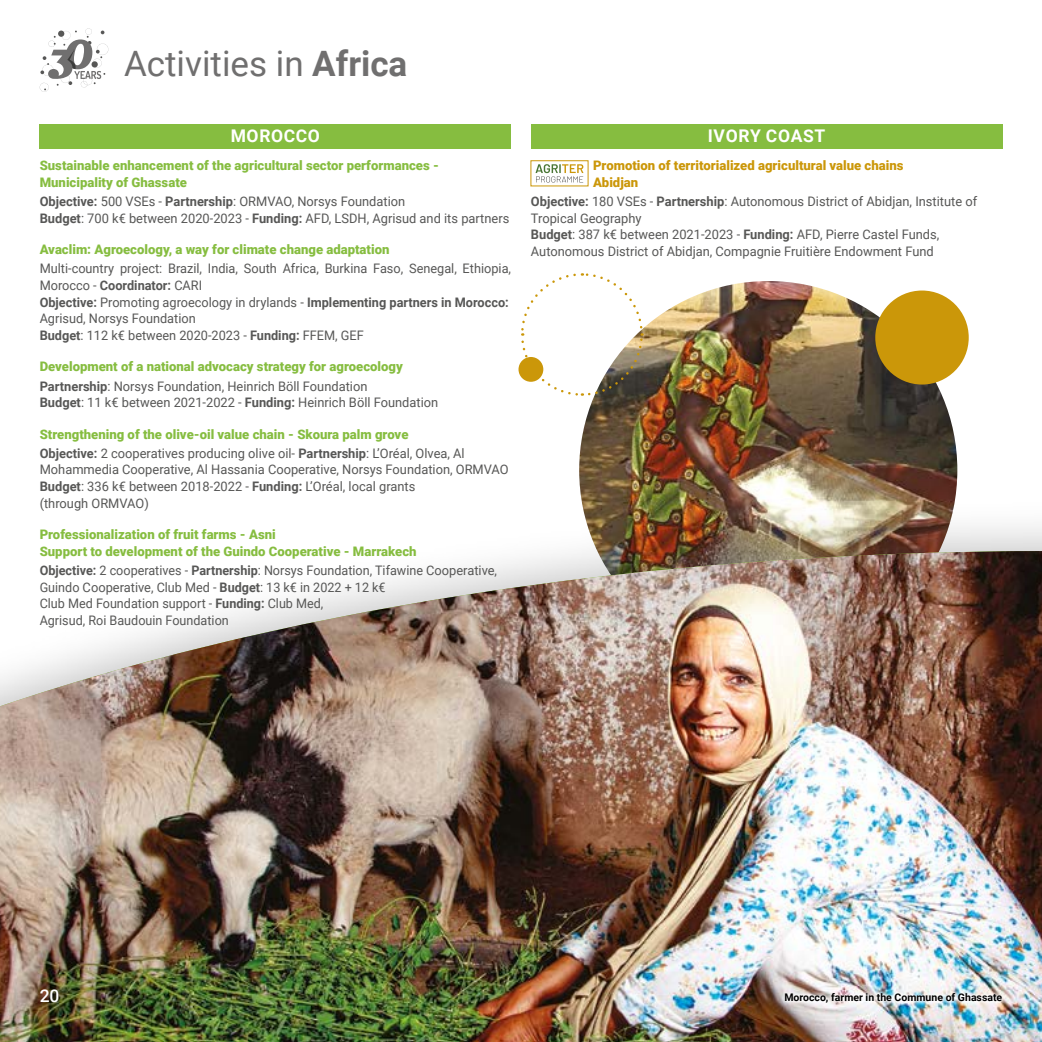
<style>
.page{position:relative;width:1042px;height:1042px;background:#fff}
.page>*{position:absolute;margin:0;border:0;box-sizing:border-box;transform-origin:0 0}
.t1{font:35px "Roboto";color:#706f6f}
.t2{font:700 17.5px "Roboto";letter-spacing:.035em;color:#fff}
.t3{font:500 17.5px "Roboto";color:#fff}
.t4{font:13.12px/16.6px "Roboto";color:#575756}
.t5{font:900 13.12px/16.6px "Roboto";color:#86bd40}
.t6{font:13.12px/16.6px "Roboto";color:#575756;scale:.96 1}
.t7{font:900 13.12px/16.6px "Roboto";color:#cb9709}
.t8{font:700 10.5px "Roboto";color:#000}
.s1{font-weight:700}
.s2{font-weight:700;color:#575756}
.s3{font-weight:400;color:#575756}
</style>
<div class="page">
<img style="left:579px;top:281px;width:378px;height:378px;border-radius:189px">
<img style="left:579px;top:480px;width:463px;height:71px">
<img style="left:0;top:551px;width:1042px;height:491px">
<img style="left:780px;top:988px;width:226px;height:20px">
<div style="left:40px;top:124px;width:471px;height:25px;background:#86bd40"></div>
<div style="left:531px;top:124px;width:471px;height:25px;background:#86bd40"></div>
<div style="left:531px;top:160px;width:57px;height:26px;background:#fff;border:1px solid #cb9709"></div>
<svg style="left:535px;top:164px;width:48px;height:18px"></svg>
<svg style="left:40px;top:28px;width:68px;height:64px"></svg>
<div style="left:875px;top:290px;width:93px;height:94px;background:#cb9709;border-radius:50%"></div>
<svg style="left:521px;top:273px;width:123px;height:124px"></svg>
<div style="left:518px;top:357px;width:25px;height:25px;background:#cb9709;border-radius:50%"></div>
<h1 class="t1" style="left:124px;top:39px;width:285px">Activities in <span class="s1">Africa</span></h1>
<h2 class="t2" style="left:231px;top:124px;width:91px">MOROCCO</h2>
<p class="t5" style="left:40px;top:157px;width:401px">Sustainable enhancement of the agricultural sector performances -<br>Municipality of Ghassate</p>
<p class="t4" style="left:40px;top:193px;width:471px"><span class="s1">Objective:</span> 500 VSEs - <span class="s1">Partnership</span>: ORMVAO, Norsys Foundation<br><span class="s1">Budget</span>: 700 k€ between 2020-2023 - <span class="s1">Funding:</span> AFD, LSDH, Agrisud and its partners</p>
<p class="t5" style="left:40px;top:241px;width:351px">Avaclim: Agroecology, a way for climate change adaptation</p>
<p class="t4" style="left:40px;top:260px;width:473px">Multi-country project: Brazil, India, South Africa, Burkina Faso, Senegal, Ethiopia, Morocco - <span class="s1">Coordinator:</span> CARI<br><span class="s1">Objective:</span> Promoting agroecology in drylands - <span class="s1">Implementing partners in Morocco:<br></span>Agrisud, Norsys Foundation<br><span class="s1">Budget</span>: 112 k€ between 2020-2023 - <span class="s1">Funding:</span> FFEM, GEF</p>
<p class="t5" style="left:40px;top:357px;width:365px;line-height:19.1px">Development of a national advocacy strategy for agroecology<br><span class="s2">Partnership</span><span class="s3">: Norsys Foundation, Heinrich Böll Foundation</span></p>
<p class="t4" style="left:40px;top:394px;width:400px"><span class="s1">Budget</span>: 11 k€ between 2021-2022 - <span class="s1">Funding:</span> Heinrich Böll Foundation</p>
<p class="t5" style="left:40px;top:424px;width:426px;line-height:19.1px">Strengthening of the olive-oil value chain - Skoura palm grove<br><span class="s2">Objective:</span> <span class="s3">2 cooperatives producing olive oil-</span> <span class="s2">Partnership</span><span class="s3">: L’Oréal, Olvea, Al</span></p>
<p class="t4" style="left:40px;top:461px;width:470px">Mohammedia Cooperative, Al Hassania Cooperative, Norsys Foundation, ORMVAO<br><span class="s1">Budget</span>: 336 k€ between 2018-2022 - <span class="s1">Funding:</span> L’Oréal, local grants<br>(through ORMVAO)</p>
<p class="t5" style="left:40px;top:526px;width:378px">Professionalization of fruit farms - Asni<br>Support to development of the Guindo Cooperative - Marrakech</p>
<p class="t6" style="left:40px;top:561px;width:478px"><span class="s1">Objective:</span> 2 cooperatives - <span class="s1">Partnership</span>: Norsys Foundation, Tifawine Cooperative, Guindo Cooperative, Club Med - <span class="s1">Budget</span>: 13 k€ in 2022 + 12 k€<br>Club Med Foundation support - <span class="s1">Funding:</span> Club Med,<br>Agrisud, Roi Baudouin Foundation</p>
<h2 class="t2" style="left:708px;top:124px;width:119px">IVORY COAST</h2>
<p class="t7" style="left:593px;top:157px;width:312px">Promotion of territorialized agricultural value chains<br>Abidjan</p>
<p class="t4" style="left:531px;top:193px;width:448px"><span class="s1">Objective:</span> 180 VSEs - <span class="s1">Partnership</span>: Autonomous District of Abidjan, Institute of Tropical Geography<br><span class="s1">Budget</span>: 387 k€ between 2021-2023 - <span class="s1">Funding:</span> AFD, Pierre Castel Funds, Autonomous District of Abidjan, Compagnie Fruitière Endowment Fund</p>
<h2 class="t3" style="left:40px;top:984px;width:21px">20</h2>
<p class="t8" style="left:784px;top:990px;width:219px">Morocco, farmer in the Commune of Ghassate</p>
</div>
